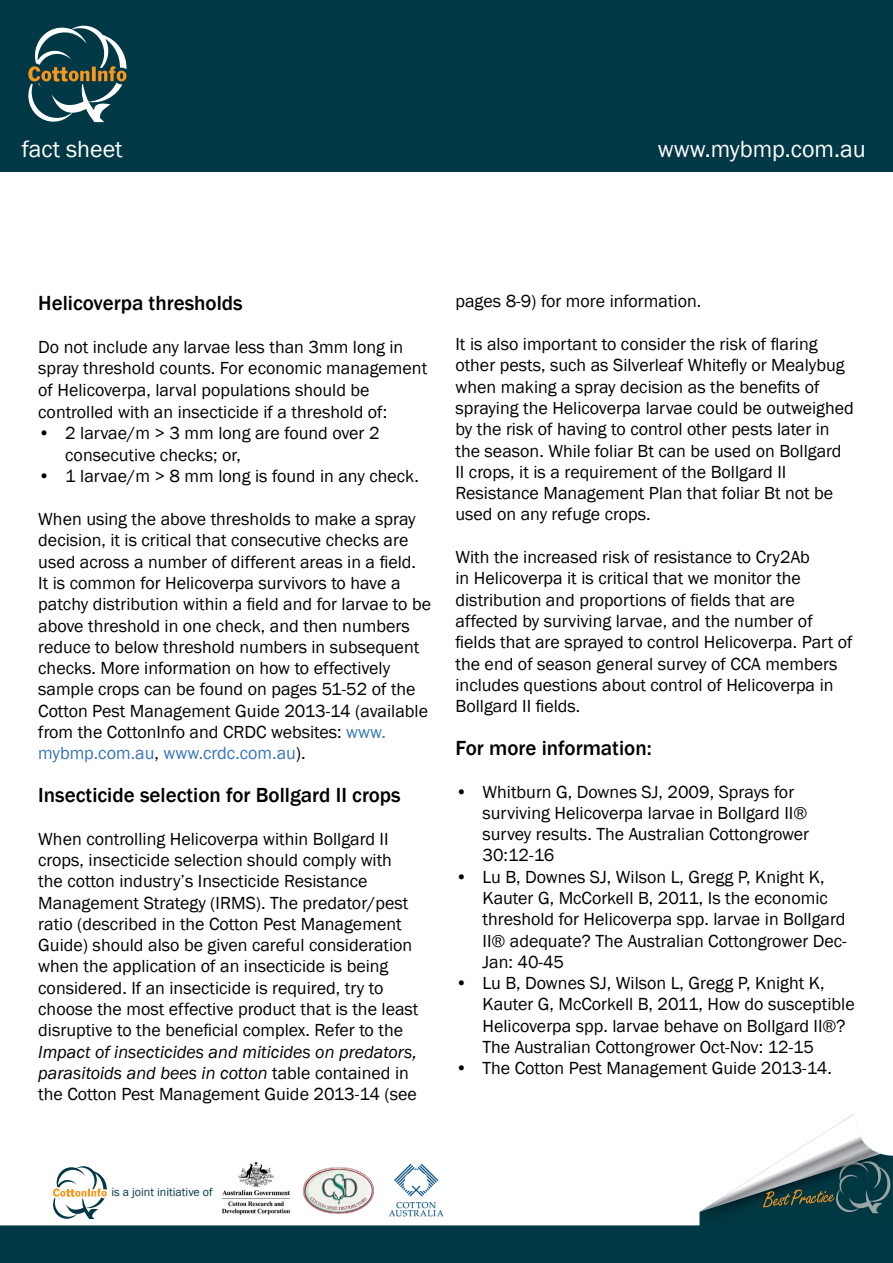
<style>
.page{position:relative;width:893px;height:1263px;background:#fff}
.page>*{position:absolute;margin:0;border:0;box-sizing:border-box;transform-origin:0 0}
.t1{font:24px "Franklin Gothic";color:#fff}
.t2{font:500 21px "Franklin Gothic";color:#000}
.t3{font:18px/21.3px "Franklin Gothic";color:#000}
.t4{font:italic 18px/21.3px "Franklin Gothic";color:#000}
.t5{font:12px "Franklin Gothic";color:#003846}
.s1{color:#3674ba}
.s2{font-style:normal}
</style>
<div class="page">
<div style="left:0;top:0;width:893px;height:171px;background:#003846"></div>
<svg style="left:0;top:1113px;width:893px;height:150px"></svg>
<img style="left:304px;top:1167px;width:70px;height:46px">
<img style="left:219px;top:1159px;width:74px;height:59px">
<img style="left:388px;top:1160px;width:56px;height:60px">
<svg style="left:28px;top:25px;width:99px;height:98px"></svg>
<h1 class="t1" style="left:22px;top:134px;width:102px">fact sheet</h1>
<h1 class="t1" style="left:658px;top:134px;width:209px">www.mybmp.com.au</h1>
<p class="t2" style="left:38px;top:290px;width:206px">Helicoverpa thresholds</p>
<p class="t3" style="left:38px;top:336px;width:390px">Do not include any larvae less than 3mm long in spray threshold counts. For economic management of Helicoverpa, larval populations should be controlled with an insecticide if a threshold of:</p>
<p class="t3" style="left:65px;top:423px;width:316px;text-indent:-27px">• 2 larvae/m &gt; 3 mm long are found over 2 consecutive checks; or,</p>
<p class="t3" style="left:38px;top:466px;width:382px">• 1 larvae/m &gt; 8 mm long is found in any check.</p>
<p class="t3" style="left:38px;top:509px;width:394px">When using the above thresholds to make a spray decision, it is critical that consecutive checks are used across a number of different areas in a field.<br>It is common for Helicoverpa survivors to have a patchy distribution within a field and for larvae to be above threshold in one check, and then numbers reduce to below threshold numbers in subsequent checks. More information on how to effectively sample crops can be found on pages 51-52 of the Cotton Pest Management Guide 2013-14 (available from the CottonInfo and CRDC websites: <span class="s1">www. mybmp.com.au</span>, <span class="s1">www.crdc.com.au</span>).</p>
<p class="t2" style="left:38px;top:782px;width:364px">Insecticide selection for Bollgard II crops</p>
<p class="t3" style="left:38px;top:828px;width:382px">When controlling Helicoverpa within Bollgard II crops, insecticide selection should comply with the cotton industry’s Insecticide Resistance Management Strategy (IRMS). The predator/pest ratio (described in the Cotton Pest Management Guide) should also be given careful consideration when the application of an insecticide is being considered. If an insecticide is required, try to choose the most effective product that is the least disruptive to the beneficial complex. Refer to the</p>
<p class="t4" style="left:38px;top:1041px;width:380px">Impact of insecticides and miticides on predators, parasitoids and bees in cotton <span class="s2">table contained in the Cotton Pest Management Guide 2013-14 (see</span></p>
<p class="t3" style="left:455px;top:291px;width:247px">pages 8-9) for more information.</p>
<p class="t3" style="left:455px;top:334px;width:400px">It is also important to consider the risk of flaring other pests, such as Silverleaf Whitefly or Mealybug when making a spray decision as the benefits of spraying the Helicoverpa larvae could be outweighed by the risk of having to control other pests later in the season. While foliar Bt can be used on Bollgard II crops, it is a requirement of the Bollgard II Resistance Management Plan that foliar Bt not be used on any refuge crops.</p>
<p class="t3" style="left:455px;top:547px;width:399px">With the increased risk of resistance to Cry2Ab<br>in Helicoverpa it is critical that we monitor the distribution and proportions of fields that are affected by surviving larvae, and the number of fields that are sprayed to control Helicoverpa. Part of the end of season general survey of CCA members includes questions about control of Helicoverpa in Bollgard II fields.</p>
<p class="t2" style="left:455px;top:735px;width:198px">For more information:</p>
<p class="t3" style="left:482px;top:781px;width:328px;text-indent:-27px">• Whitburn G, Downes SJ, 2009, Sprays for surviving Helicoverpa larvae in Bollgard II® survey results. The Australian Cottongrower 30:12-16</p>
<p class="t3" style="left:482px;top:866px;width:366px;text-indent:-27px">• Lu B, Downes SJ, Wilson L, Gregg P, Knight K, Kauter G, McCorkell B, 2011, Is the economic threshold for Helicoverpa spp. larvae in Bollgard II® adequate? The Australian Cottongrower Dec-Jan: 40-45</p>
<p class="t3" style="left:482px;top:973px;width:374px;text-indent:-27px">• Lu B, Downes SJ, Wilson L, Gregg P, Knight K, Kauter G, McCorkell B, 2011, How do susceptible Helicoverpa spp. larvae behave on Bollgard II®?<br>The Australian Cottongrower Oct-Nov: 12-15</p>
<p class="t3" style="left:455px;top:1058px;width:378px">• The Cotton Pest Management Guide 2013-14.</p>
<p class="t5" style="left:111px;top:1185px;width:103px">is a joint initiative of</p>
</div>
